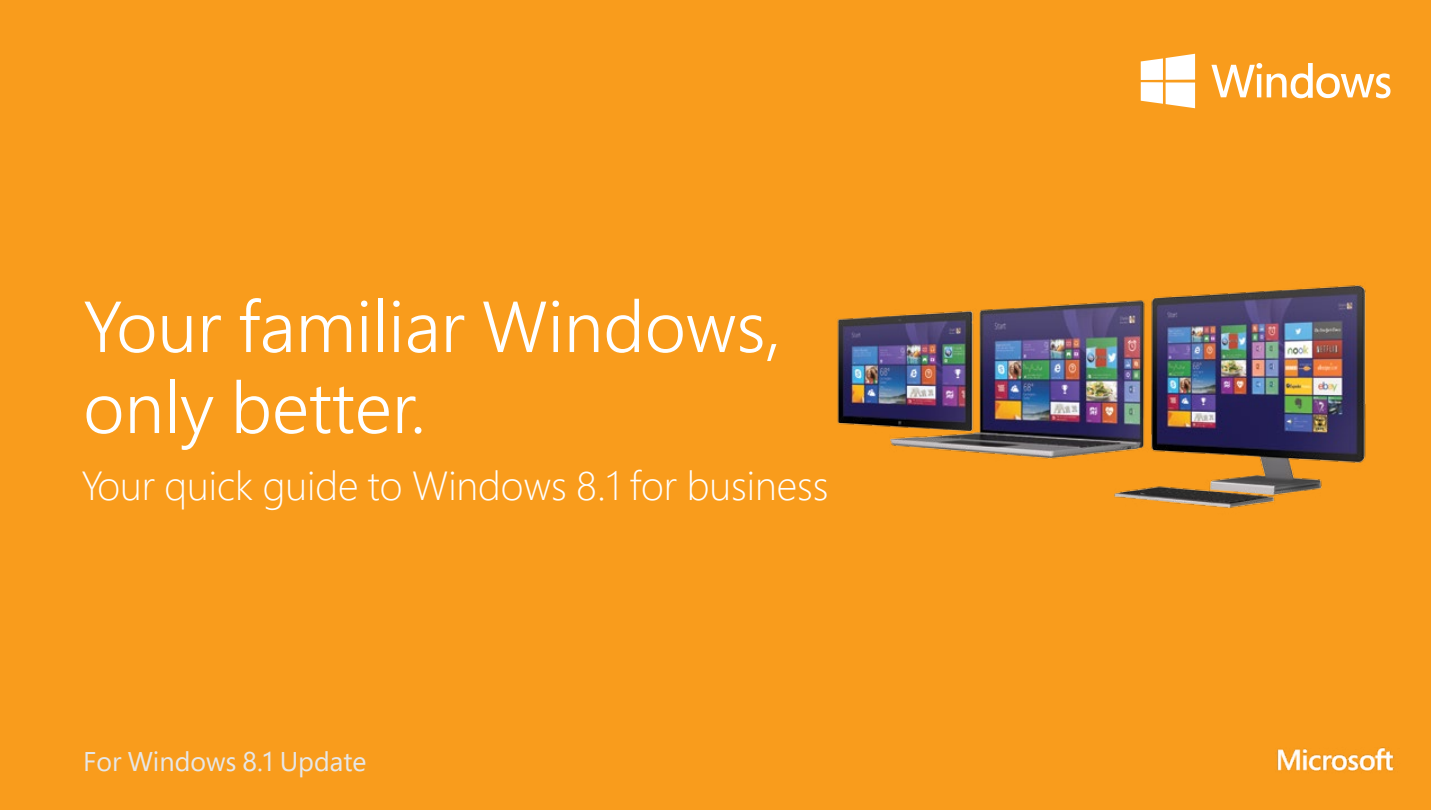
<style>
.page{position:relative;width:1431px;height:810px;background:#f99c1c}
.page>*{position:absolute;margin:0;border:0;box-sizing:border-box;transform-origin:0 0}
.t1{font:300 72px/81px "Segoe Pro";color:#fff}
.t2{font:300 40.5px "Segoe Pro";color:#fff}
.t3{font:27px "Segoe Pro";color:#e6e7e8}
</style>
<div class="page">
<img style="left:1277px;top:747px;width:117px;height:25px">
<img style="left:837px;top:285px;width:529px;height:223px">
<svg style="left:1141px;top:54px;width:54px;height:54px"></svg>
<svg style="left:1211px;top:63px;width:180px;height:35px"></svg>
<h1 class="t1" style="left:83px;top:284px;width:700px">Your familiar Windows, only better.</h1>
<p class="t2" style="left:81px;top:458px;width:749px">Your quick guide to Windows 8.1 for business</p>
<p class="t3" style="left:83px;top:743px;width:285px">For Windows 8.1 Update</p>
</div>
